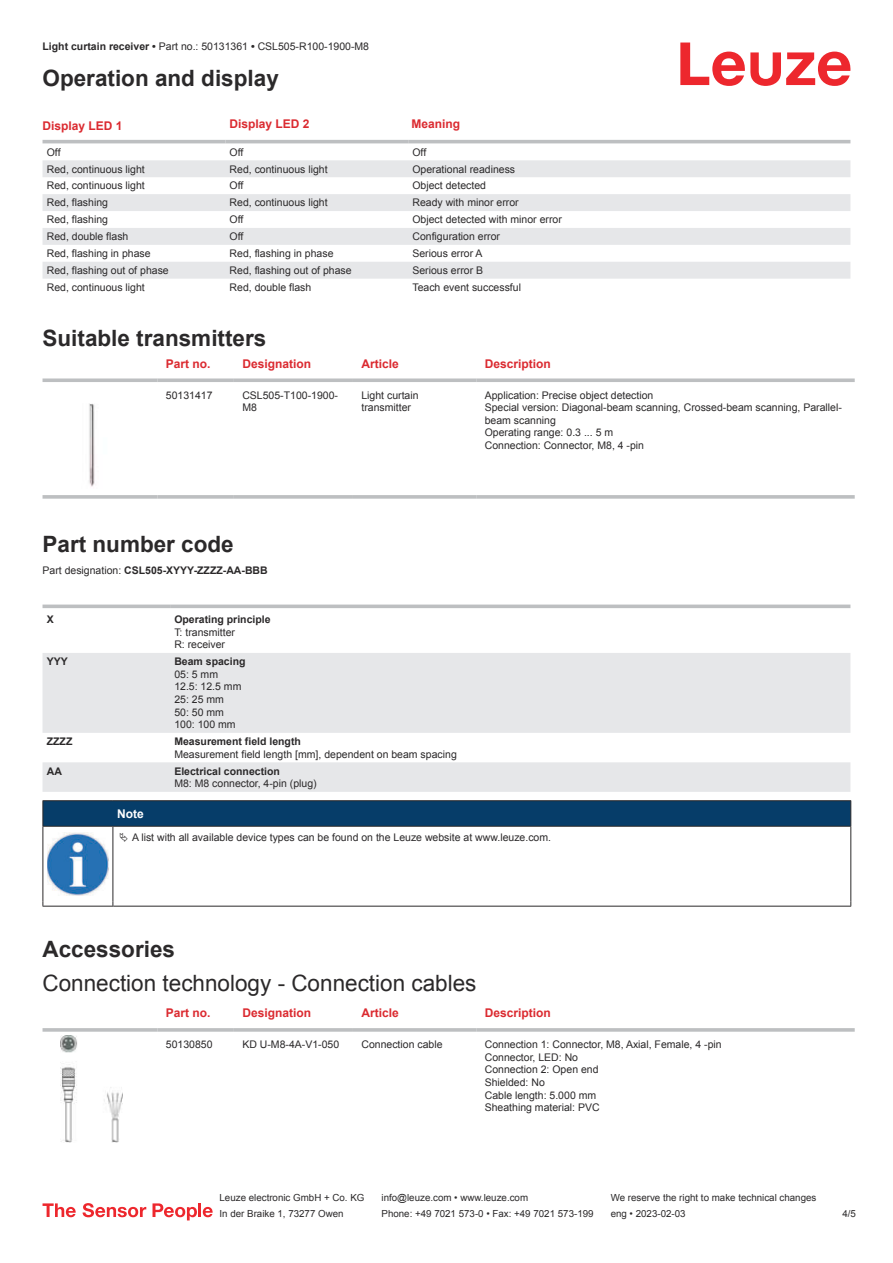
<style>
.page{position:relative;width:893px;height:1263px;background:#fff}
.page>*{position:absolute;margin:0;border:0;box-sizing:border-box;transform-origin:0 0}
.t1{font:700 22.5px "Arial";color:#2b292a}
.t2{font:22.5px "Arial";color:#2b292a}
.t3{font:700 12px "Arial";color:#db2a30}
.t4{font:700 12px "Arial";color:#fff}
.t5{font:10.5px/12.6px "Arial";color:#2b292a}
.t6{font:700 10.5px "Arial";color:#2b292a}
.t7{font:9.75px "Arial";color:#2b292a}
.s1{font-weight:700}
.s2{font-weight:400}
</style>
<div class="page">
<svg style="left:680px;top:43px;width:170px;height:43px"></svg>
<svg style="left:43px;top:143px;width:807px;height:1px"></svg>
<svg style="left:43px;top:160px;width:807px;height:119px;fill:#e6e7e9"></svg>
<hr style="left:43px;top:140px;width:182px;height:3px;background:#bdbfc1">
<hr style="left:225px;top:140px;width:183px;height:3px;background:#bdbfc1">
<hr style="left:408px;top:140px;width:442px;height:3px;background:#bdbfc1">
<svg style="left:43px;top:378px;width:114px;height:4px"></svg>
<svg style="left:157px;top:378px;width:77px;height:4px"></svg>
<svg style="left:234px;top:378px;width:119px;height:4px"></svg>
<svg style="left:353px;top:378px;width:123px;height:4px"></svg>
<svg style="left:476px;top:378px;width:379px;height:4px;background:#c5c6c8"></svg>
<svg style="left:43px;top:495px;width:114px;height:4px"></svg>
<svg style="left:157px;top:495px;width:77px;height:4px"></svg>
<svg style="left:234px;top:495px;width:119px;height:4px"></svg>
<svg style="left:353px;top:495px;width:123px;height:4px"></svg>
<svg style="left:476px;top:495px;width:379px;height:4px;background:#c3c5c7"></svg>
<img style="left:89px;top:403px;width:6px;height:84px">
<svg style="left:43px;top:653px;width:807px;height:139px;fill:#e6e7e9"></svg>
<svg style="left:43px;top:604px;width:127px;height:4px"></svg>
<svg style="left:170px;top:604px;width:680px;height:4px;background:#c6c8c9"></svg>
<svg style="left:43px;top:1028px;width:114px;height:4px"></svg>
<hr style="left:157px;top:1028px;width:77px;height:4px;background:#c5c7c8">
<svg style="left:234px;top:1028px;width:119px;height:4px"></svg>
<svg style="left:353px;top:1028px;width:123px;height:4px"></svg>
<hr style="left:476px;top:1028px;width:379px;height:4px;background:#c5c7c8">
<img style="left:60px;top:1036px;width:63px;height:106px">
<svg style="left:43px;top:1203px;width:33px;height:14px"></svg>
<svg style="left:83px;top:1203px;width:63px;height:14px"></svg>
<svg style="left:153px;top:1203px;width:44px;height:17px"></svg>
<hr style="left:198px;top:1203px;width:3px;height:14px;background:#ed272d">
<svg style="left:203px;top:1207px;width:10px;height:10px"></svg>
<svg style="left:44px;top:827px;width:806px;height:79px"></svg>
<hr style="left:43px;top:800px;width:70px;height:1px;background:#2b292a">
<hr style="left:43px;top:826px;width:70px;height:1px;background:#2b292a">
<hr style="left:113px;top:800px;width:738px;height:1px;background:#2b292a">
<svg style="left:43px;top:801px;width:808px;height:25px;background:#063c67"></svg>
<hr style="left:113px;top:826px;width:738px;height:1px;background:#2b292a">
<hr style="left:43px;top:827px;width:1px;height:75px;background:#2b292a">
<hr style="left:113px;top:827px;width:1px;height:75px;background:#2b292a">
<hr style="left:850px;top:827px;width:1px;height:75px;background:#2b292a">
<hr style="left:43px;top:906px;width:70px;height:1px;background:#2b292a">
<hr style="left:113px;top:906px;width:738px;height:1px;background:#2b292a">
<img style="left:47px;top:833px;width:61px;height:62px">
<div style="left:115px;top:827px;width:734px;height:20px;background:#fff"></div>
<p class="t5" style="left:43px;top:41px;width:328px"><span class="s1">Light curtain receiver •</span> Part no.: 50131361 <span class="s1">•</span> CSL505-R100-1900-M8</p>
<h1 class="t1" style="left:43px;top:70px;width:238px">Operation and display</h1>
<p class="t3" style="left:43px;top:121px;width:82px">Display LED 1</p>
<p class="t3" style="left:230px;top:119px;width:82px">Display LED 2</p>
<p class="t3" style="left:411px;top:119px;width:50px">Meaning</p>
<p class="t5" style="left:47px;top:147px;width:15px">Off</p>
<p class="t5" style="left:230px;top:147px;width:15px">Off</p>
<p class="t5" style="left:412px;top:147px;width:15px">Off</p>
<p class="t5" style="left:47px;top:163px;width:100px">Red, continuous light</p>
<p class="t5" style="left:230px;top:163px;width:100px">Red, continuous light</p>
<p class="t5" style="left:412px;top:163px;width:104px">Operational readiness</p>
<p class="t5" style="left:47px;top:180px;width:100px">Red, continuous light</p>
<p class="t5" style="left:230px;top:180px;width:15px">Off</p>
<p class="t5" style="left:412px;top:180px;width:75px">Object detected</p>
<p class="t5" style="left:47px;top:197px;width:63px">Red, flashing</p>
<p class="t5" style="left:230px;top:197px;width:100px">Red, continuous light</p>
<p class="t5" style="left:412px;top:197px;width:108px">Ready with minor error</p>
<p class="t5" style="left:47px;top:214px;width:63px">Red, flashing</p>
<p class="t5" style="left:230px;top:214px;width:15px">Off</p>
<p class="t5" style="left:412px;top:214px;width:151px">Object detected with minor error</p>
<p class="t5" style="left:47px;top:231px;width:83px">Red, double flash</p>
<p class="t5" style="left:230px;top:231px;width:15px">Off</p>
<p class="t5" style="left:412px;top:231px;width:89px">Configuration error</p>
<p class="t5" style="left:47px;top:248px;width:105px">Red, flashing in phase</p>
<p class="t5" style="left:230px;top:248px;width:105px">Red, flashing in phase</p>
<p class="t5" style="left:412px;top:248px;width:72px">Serious error A</p>
<p class="t5" style="left:47px;top:265px;width:123px">Red, flashing out of phase</p>
<p class="t5" style="left:230px;top:265px;width:123px">Red, flashing out of phase</p>
<p class="t5" style="left:412px;top:265px;width:72px">Serious error B</p>
<p class="t5" style="left:47px;top:282px;width:100px">Red, continuous light</p>
<p class="t5" style="left:230px;top:282px;width:83px">Red, double flash</p>
<p class="t5" style="left:412px;top:282px;width:110px">Teach event successful</p>
<h1 class="t1" style="left:43px;top:329px;width:225px">Suitable transmitters</h1>
<p class="t3" style="left:166px;top:359px;width:46px">Part no.</p>
<p class="t3" style="left:242px;top:359px;width:70px">Designation</p>
<p class="t3" style="left:361px;top:359px;width:39px">Article</p>
<p class="t3" style="left:485px;top:359px;width:68px">Description</p>
<p class="t5" style="left:166px;top:389px;width:48px">50131417</p>
<p class="t5" style="left:242px;top:389px;width:97px">CSL505-T100-1900-<br>M8</p>
<p class="t5" style="left:361px;top:389px;width:59px">Light curtain transmitter</p>
<p class="t5" style="left:485px;top:389px;width:359px">Application: Precise object detection<br>Special version: Diagonal-beam scanning, Crossed-beam scanning, Parallel&shy;beam scanning<br>Operating range: 0.3 ... 5 m<br>Connection: Connector, M8, 4 -pin</p>
<h1 class="t1" style="left:43px;top:535px;width:193px">Part number code</h1>
<p class="t6" style="left:43px;top:567px;width:227px"><span class="s2">Part designation:</span> CSL505-XYYY-ZZZZ-AA-BBB</p>
<p class="t6" style="left:47px;top:615px;width:9px">X</p>
<p class="t6" style="left:174px;top:615px;width:98px">Operating principle</p>
<p class="t5" style="left:174px;top:627px;width:62px">T: transmitter<br>R: receiver</p>
<p class="t6" style="left:47px;top:657px;width:23px">YYY</p>
<p class="t6" style="left:174px;top:657px;width:73px">Beam spacing</p>
<p class="t5" style="left:174px;top:669px;width:69px">05: 5 mm<br>12.5: 12.5 mm<br>25: 25 mm<br>50: 50 mm<br>100: 100 mm</p>
<p class="t6" style="left:47px;top:737px;width:27px">ZZZZ</p>
<p class="t6" style="left:174px;top:737px;width:128px">Measurement field length</p>
<p class="t5" style="left:174px;top:749px;width:284px">Measurement field length [mm], dependent on beam spacing</p>
<p class="t6" style="left:47px;top:767px;width:17px">AA</p>
<p class="t6" style="left:174px;top:767px;width:107px">Electrical connection</p>
<p class="t5" style="left:174px;top:778px;width:144px">M8: M8 connector, 4-pin (plug)</p>
<p class="t4" style="left:117px;top:809px;width:28px">Note</p>
<p class="t5" style="left:132px;top:832px;width:421px">A list with all available device types can be found on the Leuze website at www.leuze.com.</p>
<h1 class="t1" style="left:43px;top:941px;width:134px">Accessories</h1>
<h1 class="t2" style="left:43px;top:975px;width:435px">Connection technology - Connection cables</h1>
<p class="t3" style="left:166px;top:1008px;width:46px">Part no.</p>
<p class="t3" style="left:242px;top:1008px;width:70px">Designation</p>
<p class="t3" style="left:361px;top:1008px;width:39px">Article</p>
<p class="t3" style="left:485px;top:1008px;width:68px">Description</p>
<p class="t5" style="left:166px;top:1039px;width:48px">50130850</p>
<p class="t5" style="left:242px;top:1039px;width:98px">KD U-M8-4A-V1-050</p>
<p class="t5" style="left:361px;top:1039px;width:83px">Connection cable</p>
<p class="t5" style="left:485px;top:1039px;width:238px">Connection 1: Connector, M8, Axial, Female, 4 -pin<br>Connector, LED: No<br>Connection 2: Open end<br>Shielded: No<br>Cable length: 5.000 mm<br>Sheathing material: PVC</p>
<p class="t7" style="left:220px;top:1194px;width:146px">Leuze electronic GmbH + Co. KG</p>
<p class="t7" style="left:381px;top:1194px;width:148px">info@leuze.com • www.leuze.com</p>
<p class="t7" style="left:611px;top:1194px;width:207px">We reserve the right to make technical changes</p>
<p class="t7" style="left:220px;top:1210px;width:126px">In der Braike 1, 73277 Owen</p>
<p class="t7" style="left:381px;top:1210px;width:214px">Phone: +49 7021 573-0 • Fax: +49 7021 573-199</p>
<p class="t7" style="left:611px;top:1210px;width:76px">eng • 2023-02-03</p>
<p class="t7" style="left:842px;top:1210px;width:15px">4 /5</p>
</div>
